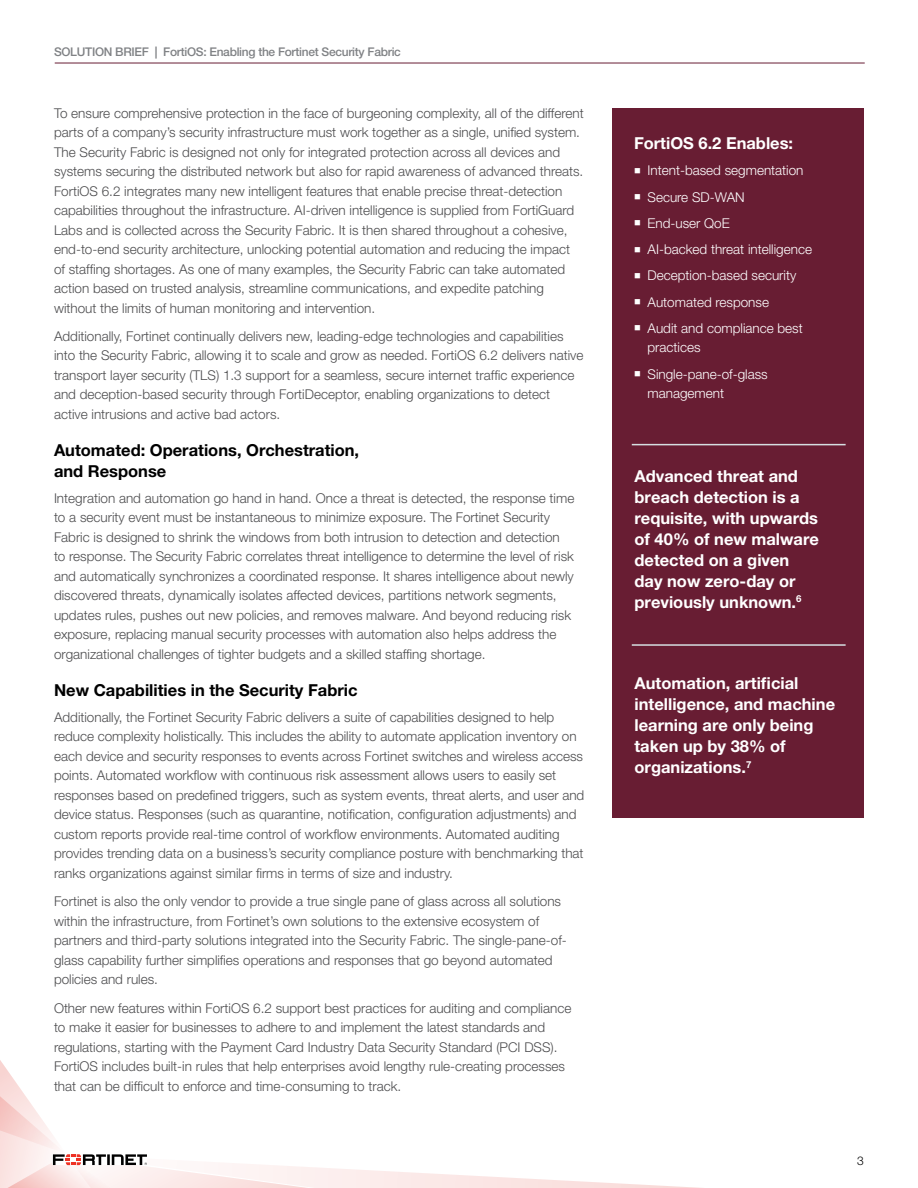
<style>
.page{position:relative;width:918px;height:1188px;background:#fff}
.page>*{position:absolute;margin:0;border:0;box-sizing:border-box;transform-origin:0 0}
.t1{font:700 16.5px/21px "Helvetica Neue LT Pro";color:#fff}
.t2{font:700 16.5px/21px "Helvetica Neue LT Pro";color:#000}
.t3{font:300 13.5px/19.5px "Helvetica Neue LT Pro";color:#4d4d4f}
.t4{font:300 13.5px/19.5px "Helvetica Neue LT Pro";color:#fff}
.t5{font:500 12px "Helvetica Neue LT Pro";letter-spacing:-.025em;color:#808285}
.t6{font:300 12px "Helvetica Neue LT Pro";color:#000}
.s1{font-weight:700}
</style>
<div class="page">
<hr style="left:55px;top:63px;width:810px;height:1px;background:#681d33">
<svg style="left:0;top:1060px;width:700px;height:128px"></svg>
<div style="left:612px;top:108px;width:252px;height:710px;background:#681d33"></div>
<hr style="left:632px;top:444px;width:214px;height:1px;background:#d6dee1">
<hr style="left:632px;top:644px;width:214px;height:2px;background:#d6dee1">
<p class="t5" style="left:54px;top:44px;width:348px">SOLUTION BRIEF <span class="s1">|</span> FortiOS: Enabling the Fortinet Security Fabric</p>
<p class="t3" style="left:54px;top:103px;width:531px">To ensure comprehensive protection in the face of burgeoning complexity, all of the different parts of a company’s security infrastructure must work together as a single, unified system.<br>The Security Fabric is designed not only for integrated protection across all devices and systems securing the distributed network but also for rapid awareness of advanced threats.<br>FortiOS 6.2 integrates many new intelligent features that enable precise threat-detection capabilities throughout the infrastructure. AI-driven intelligence is supplied from FortiGuard Labs and is collected across the Security Fabric. It is then shared throughout a cohesive, end-to-end security architecture, unlocking potential automation and reducing the impact of staffing shortages. As one of many examples, the Security Fabric can take automated action based on trusted analysis, streamline communications, and expedite patching without the limits of human monitoring and intervention.</p>
<p class="t3" style="left:54px;top:326px;width:531px">Additionally, Fortinet continually delivers new, leading-edge technologies and capabilities into the Security Fabric, allowing it to scale and grow as needed. FortiOS 6.2 delivers native transport layer security (TLS) 1.3 support for a seamless, secure internet traffic experience and deception-based security through FortiDeceptor, enabling organizations to detect active intrusions and active bad actors.</p>
<p class="t2" style="left:54px;top:439px;width:307px">Automated: Operations, Orchestration, and Response</p>
<p class="t3" style="left:54px;top:488px;width:522px">Integration and automation go hand in hand. Once a threat is detected, the response time to a security event must be instantaneous to minimize exposure. The Fortinet Security Fabric is designed to shrink the windows from both intrusion to detection and detection to response. The Security Fabric correlates threat intelligence to determine the level of risk and automatically synchronizes a coordinated response. It shares intelligence about newly discovered threats, dynamically isolates affected devices, partitions network segments, updates rules, pushes out new policies, and removes malware. And beyond reducing risk exposure, replacing manual security processes with automation also helps address the organizational challenges of tighter budgets and a skilled staffing shortage.</p>
<p class="t2" style="left:54px;top:679px;width:305px">New Capabilities in the Security Fabric</p>
<p class="t3" style="left:54px;top:707px;width:532px">Additionally, the Fortinet Security Fabric delivers a suite of capabilities designed to help reduce complexity holistically. This includes the ability to automate application inventory on each device and security responses to events across Fortinet switches and wireless access points. Automated workflow with continuous risk assessment allows users to easily set responses based on predefined triggers, such as system events, threat alerts, and user and device status. Responses (such as quarantine, notification, configuration adjustments) and custom reports provide real-time control of workflow environments. Automated auditing provides trending data on a business’s security compliance posture with benchmarking that ranks organizations against similar firms in terms of size and industry.</p>
<p class="t3" style="left:54px;top:891px;width:514px">Fortinet is also the only vendor to provide a true single pane of glass across all solutions within the infrastructure, from Fortinet’s own solutions to the extensive ecosystem of partners and third-party solutions integrated into the Security Fabric. The single-pane-of&shy;glass capability further simplifies operations and responses that go beyond automated policies and rules.</p>
<p class="t3" style="left:54px;top:998px;width:519px">Other new features within FortiOS 6.2 support best practices for auditing and compliance to make it easier for businesses to adhere to and implement the latest standards and regulations, starting with the Payment Card Industry Data Security Standard (PCI DSS).<br>FortiOS includes built-in rules that help enterprises avoid lengthy rule-creating processes that can be difficult to enforce and time-consuming to track.</p>
<p class="t1" style="left:634px;top:132px;width:161px">FortiOS 6.2 Enables:</p>
<p class="t4" style="left:634px;top:160px;width:171px">■ Intent-based segmentation</p>
<p class="t4" style="left:634px;top:187px;width:112px">■ Secure SD-WAN</p>
<p class="t4" style="left:634px;top:213px;width:97px">■ End-user QoE</p>
<p class="t4" style="left:634px;top:239px;width:180px">■ AI-backed threat intelligence</p>
<p class="t4" style="left:634px;top:265px;width:164px">■ Deception-based security</p>
<p class="t4" style="left:634px;top:292px;width:137px">■ Automated response</p>
<p class="t4" style="left:648px;top:318px;width:157px;text-indent:-14px">■ Audit and compliance best practices</p>
<p class="t4" style="left:648px;top:364px;width:122px;text-indent:-14px">■ Single-pane-of-glass management</p>
<p class="t1" style="left:634px;top:465px;width:186px">Advanced threat and breach detection is a requisite, with upwards of 40% of new malware detected on a given day now zero-day or previously unknown.<sup>6</sup></p>
<p class="t1" style="left:634px;top:673px;width:202px">Automation, artificial intelligence, and machine learning are only being taken up by 38% of organizations.<sup>7</sup></p>
<p class="t6" style="left:857px;top:1154px;width:8px">3</p>
</div>
